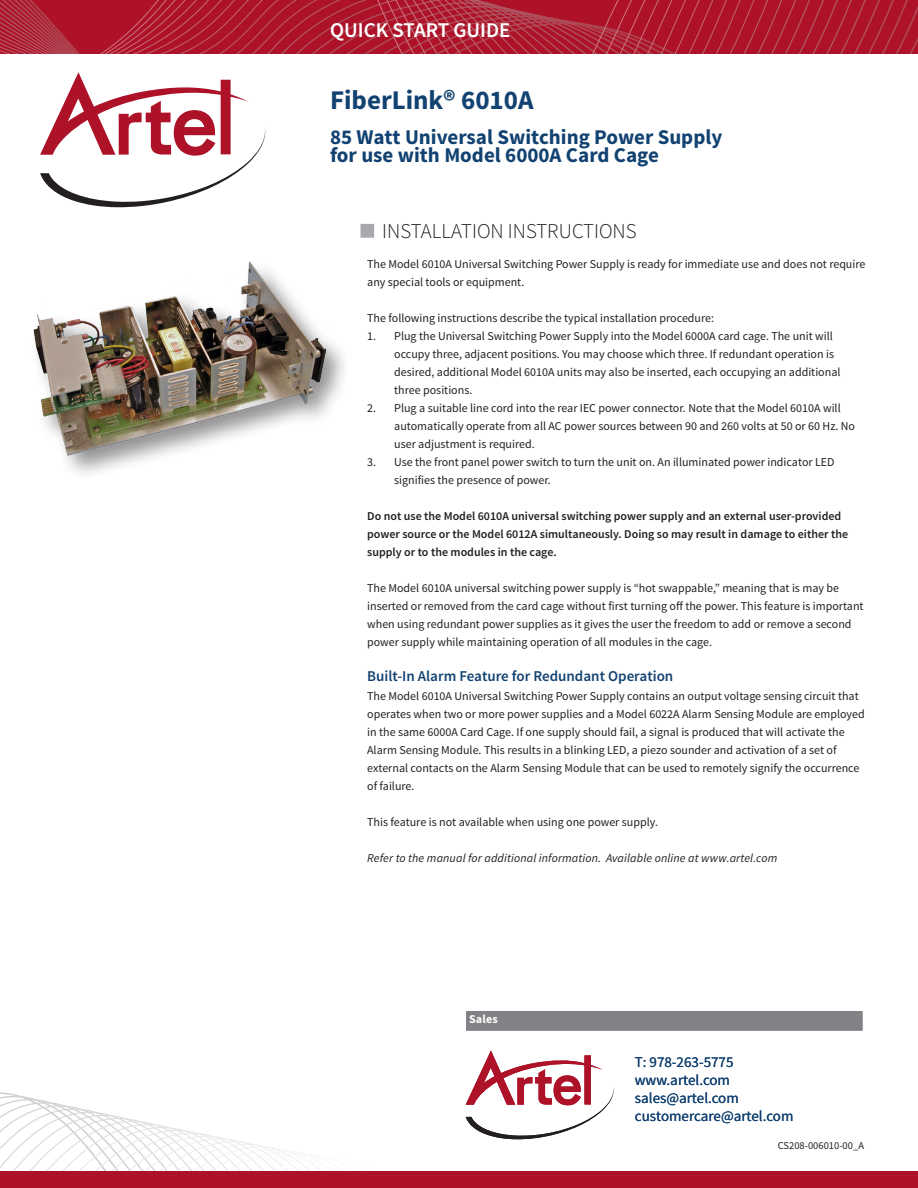
<style>
.page{position:relative;width:918px;height:1188px;background:#fff}
.page>*{position:absolute;margin:0;border:0;box-sizing:border-box;transform-origin:0 0}
.B_ProductName_copy{font:700 27px "Source Sans Pro";color:#124271}
.Installation_and_Ope{font:700 21px/18px "Source Sans Pro";color:#124271}
.A_Column_Heading{font:300 21px "Source Sans Pro";color:#231f20}
.t1{font:600 21px "Source Sans Pro";color:#fff}
.t2{font:15px "Source Sans Pro";color:#124271}
.A_FeaturesIntro{font:600 15px "Source Sans Pro";color:#124271}
.A_Features_Bodytext{font:12px/18px "Source Sans Pro";color:#231f20}
.A_Features_Bodytext-2{font:600 12px/18px "Source Sans Pro";color:#231f20}
.A_Bodytext{font:italic 12px "Source Sans Pro";letter-spacing:.01em;color:#231f20}
.A_SalesHeading{font:700 12px "Source Sans Pro";letter-spacing:.015em;color:#fff}
.t3{font:10.5px "Source Sans Pro";color:#231f20}
</style>
<div class="page">
<div style="left:361px;top:224px;width:13px;height:14px;background:#a8a9ad"></div>
<div style="left:29px;top:258px;width:323px;height:224px;background:#231f20;opacity:.49"></div>
<img style="left:29px;top:260px;width:301px;height:199px">
<svg style="left:0;top:1092px;width:444px;height:80px"></svg>
<div style="left:0;top:1172px;width:918px;height:16px;background:#ae1229"></div>
<svg style="left:40px;top:72px;width:225px;height:135px"></svg>
<svg style="left:0;top:0;width:918px;height:54px;background:#af1d33"></svg>
<svg style="left:466px;top:1050px;width:148px;height:89px"></svg>
<div style="left:466px;top:1011px;width:396px;height:20px;background:#808285"></div>
<h2 class="t1" style="left:330px;top:17px;width:182px">QUICK START GUIDE</h2>
<p class="B_ProductName_copy" style="left:330px;top:82px;width:205px">FiberLink® 6010A</p>
<p class="Installation_and_Ope" style="left:330px;top:129px;width:394px">85 Watt Universal Switching Power Supply for use with Model 6000A Card Cage</p>
<p class="A_Column_Heading" style="left:382px;top:218px;width:256px">INSTALLATION INSTRUCTIONS</p>
<p class="A_Features_Bodytext" style="left:367px;top:255px;width:500px">The Model 6010A Universal Switching Power Supply is ready for immediate use and does not require any special tools or equipment.</p>
<p class="A_Features_Bodytext" style="left:367px;top:309px;width:348px">The following instructions describe the typical installation procedure:</p>
<p class="A_Features_Bodytext" style="left:394px;top:327px;width:448px;text-indent:-27px">1. Plug the Universal Switching Power Supply into the Model 6000A card cage. The unit will occupy three, adjacent positions. You may choose which three. If redundant operation is desired, additional Model 6010A units may also be inserted, each occupying an additional three positions.</p>
<p class="A_Features_Bodytext" style="left:394px;top:399px;width:462px;text-indent:-27px">2. Plug a suitable line cord into the rear IEC power connector. Note that the Model 6010A will automatically operate from all AC power sources between 90 and 260 volts at 50 or 60 Hz. No user adjustment is required.</p>
<p class="A_Features_Bodytext" style="left:394px;top:453px;width:442px;text-indent:-27px">3. Use the front panel power switch to turn the unit on. An illuminated power indicator LED signifies the presence of power.</p>
<p class="A_Features_Bodytext-2" style="left:367px;top:508px;width:483px">Do not use the Model 6010A universal switching power supply and an external user-provided power source or the Model 6012A simultaneously. Doing so may result in damage to either the supply or to the modules in the cage.</p>
<p class="A_Features_Bodytext" style="left:367px;top:579px;width:498px">The Model 6010A universal switching power supply is “hot swappable,” meaning that is may be inserted or removed from the card cage without first turning off the power. This feature is important when using redundant power supplies as it gives the user the freedom to add or remove a second power supply while maintaining operation of all modules in the cage.</p>
<p class="A_FeaturesIntro" style="left:367px;top:666px;width:308px">Built-In Alarm Feature for Redundant Operation</p>
<p class="A_Features_Bodytext" style="left:367px;top:687px;width:499px">The Model 6010A Universal Switching Power Supply contains an output voltage sensing circuit that operates when two or more power supplies and a Model 6022A Alarm Sensing Module are employed in the same 6000A Card Cage. If one supply should fail, a signal is produced that will activate the Alarm Sensing Module. This results in a blinking LED, a piezo sounder and activation of a set of external contacts on the Alarm Sensing Module that can be used to remotely signify the occurrence of failure.</p>
<p class="A_Features_Bodytext" style="left:367px;top:813px;width:292px">This feature is not available when using one power supply.</p>
<p class="A_Bodytext" style="left:367px;top:851px;width:412px">Refer to the manual for additional information. Available online at www.artel.com</p>
<p class="A_SalesHeading" style="left:469px;top:1011px;width:30px">Sales</p>
<p class="t2" style="left:635px;top:1052px;width:100px">T: 978-263-5775</p>
<p class="t2" style="left:635px;top:1070px;width:97px">www.artel.com</p>
<p class="t2" style="left:635px;top:1088px;width:105px">sales@artel.com</p>
<p class="t2" style="left:635px;top:1106px;width:160px">customercare@artel.com</p>
<p class="t3" style="left:778px;top:1139px;width:88px">CS208-006010-00_A</p>
</div>
